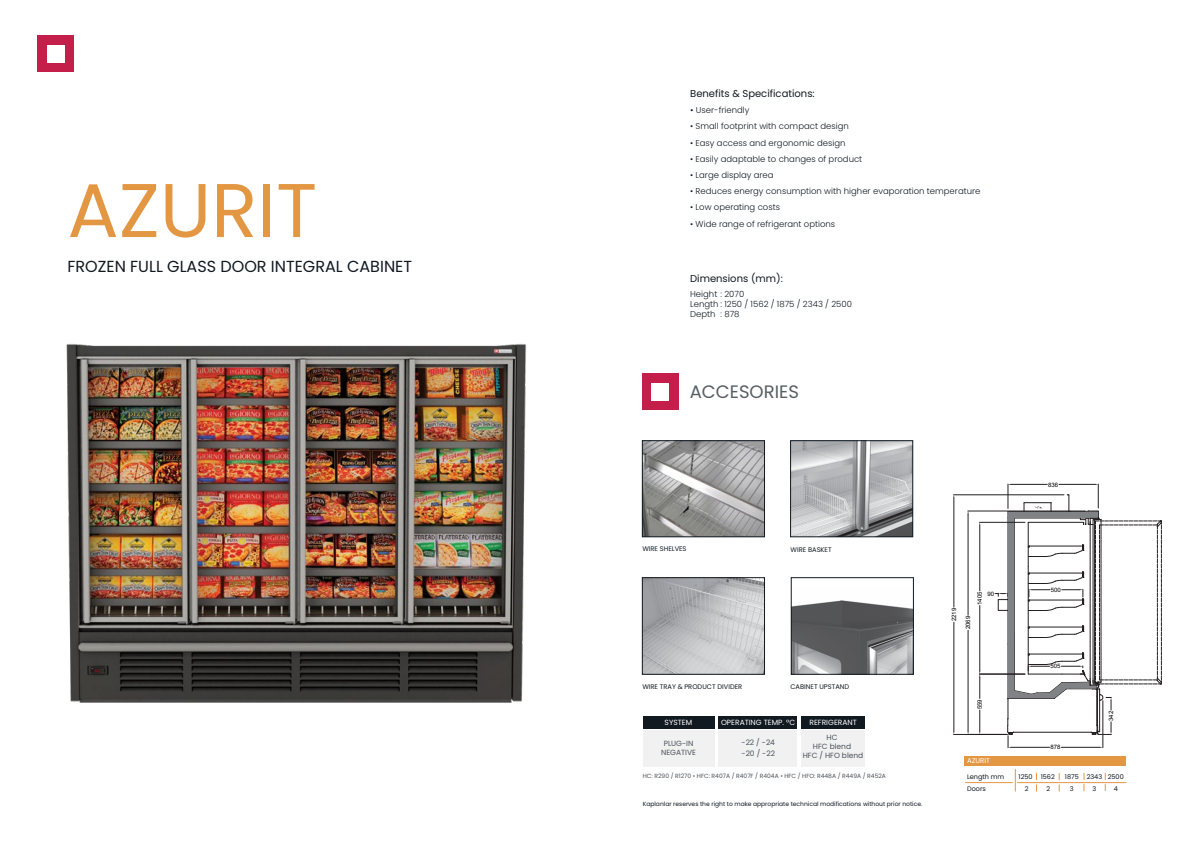
<style>
.page{position:relative;width:1191px;height:842px;background:#fff}
.page>*{position:absolute;margin:0;border:0;box-sizing:border-box;transform-origin:0 0}
.t1{font:76px "Poppins";color:#e49742}
.t2{font:18px "Poppins";color:#575e62}
.t3{font:16px "Poppins";color:#111921}
.t4{font:10px "Poppins";color:#111921}
.t5{font:300 8.5px/10.2px "Poppins";color:#111921}
.t6{font:7.5px/9px "Poppins";color:#4c5258;text-align:center}
.t7{font:7.5px "Poppins";color:#fff}
.t8{font:7px "Poppins";color:#fff}
.t9{font:6.7px "Poppins";color:#111921}
.t10{font:6.5px "Poppins";color:#111921}
.t11{font:6px "Poppins";color:#111921}
.t12{font:6px "Poppins";color:#4c5258}
.t13{font:6px "Arial";color:#010101}
.s1{font-weight:400}
</style>
<div class="page">
<div style="left:642px;top:374px;width:36px;height:36px;background:#c41f4b"></div>
<div style="left:651px;top:383px;width:18px;height:18px;background:#fff"></div>
<div style="left:38px;top:36px;width:36px;height:36px;background:#c41f4b"></div>
<div style="left:47px;top:45px;width:17px;height:17px;background:#fff"></div>
<img style="left:66px;top:344px;width:460px;height:359px">
<div style="left:965px;top:756px;width:161px;height:9px;background:#e49742"></div>
<svg style="left:1015px;top:769px;width:1px;height:22px"></svg>
<hr style="left:1017px;top:782px;width:109px;height:1px;background:#e49742">
<hr style="left:965px;top:782px;width:47px;height:1px;background:#e49742">
<svg style="left:1083px;top:773px;width:1px;height:18px"></svg>
<svg style="left:1105px;top:773px;width:1px;height:18px"></svg>
<svg style="left:1036px;top:773px;width:1px;height:18px"></svg>
<svg style="left:1059px;top:773px;width:1px;height:18px"></svg>
<div style="left:718px;top:716px;width:79px;height:12px;background:#111921"></div>
<div style="left:718px;top:730px;width:79px;height:37px;background:#f1f1f2"></div>
<div style="left:801px;top:716px;width:63px;height:12px;background:#111921"></div>
<div style="left:801px;top:730px;width:63px;height:37px;background:#f1f1f2"></div>
<div style="left:643px;top:716px;width:71px;height:12px;background:#111921"></div>
<div style="left:643px;top:730px;width:71px;height:37px;background:#f1f1f2"></div>
<hr style="left:967px;top:511px;width:118px;height:1px;background:#231f20">
<hr style="left:968px;top:630px;width:1px;height:101px;background:#231f20">
<hr style="left:968px;top:514px;width:1px;height:101px;background:#231f20">
<hr style="left:953px;top:734px;width:54px;height:1px;background:#231f20">
<hr style="left:953px;top:495px;width:111px;height:1px;background:#231f20">
<hr style="left:953px;top:622px;width:1px;height:109px;background:#231f20">
<hr style="left:953px;top:498px;width:1px;height:109px;background:#231f20">
<svg style="left:979px;top:484px;width:183px;height:264px"></svg>
<img style="left:644px;top:442px;width:119px;height:93px">
<div style="left:642px;top:440px;width:123px;height:97px;border:1px solid #111921"></div>
<img style="left:792px;top:442px;width:119px;height:93px">
<div style="left:790px;top:440px;width:123px;height:97px;border:1px solid #111921"></div>
<img style="left:644px;top:579px;width:119px;height:94px">
<div style="left:642px;top:577px;width:123px;height:98px;border:1px solid #111921"></div>
<img style="left:793px;top:600px;width:118px;height:73px">
<div style="left:791px;top:577px;width:122px;height:98px;border:1px solid #111921"></div>
<h1 class="t1" style="left:67px;top:166px;width:251px">AZURIT</h1>
<h3 class="t3" style="left:67px;top:257px;width:346px">FROZEN FULL GLASS DOOR INTEGRAL CABINET</h3>
<p class="t4" style="left:690px;top:88px;width:126px">Benefits &amp; Specifications:</p>
<p class="t5" style="left:690px;top:105px;width:61px"><span class="s1">•</span> User-friendly</p>
<p class="t5" style="left:690px;top:121px;width:160px">• Small footprint with compact design</p>
<p class="t5" style="left:690px;top:138px;width:157px">• Easy access and ergonomic design</p>
<p class="t5" style="left:690px;top:154px;width:174px">• Easily adaptable to changes of product</p>
<p class="t5" style="left:690px;top:170px;width:85px">• Large display area</p>
<p class="t5" style="left:690px;top:186px;width:292px">• Reduces energy consumption with higher evaporation temperature</p>
<p class="t5" style="left:690px;top:202px;width:91px">• Low operating costs</p>
<p class="t5" style="left:690px;top:219px;width:147px">• Wide range of refrigerant options</p>
<p class="t4" style="left:690px;top:273px;width:94px">Dimensions (mm):</p>
<p class="t5" style="left:690px;top:289px;width:163px">Height : 2070<br>Length : 1250 / 1562 / 1875 / 2343 / 2500<br>Depth : 878</p>
<h2 class="t2" style="left:690px;top:381px;width:111px">ACCESORIES</h2>
<p class="t9" style="left:642px;top:545px;width:46px">WIRE SHELVES</p>
<p class="t9" style="left:790px;top:546px;width:43px">WIRE BASKET</p>
<p class="t9" style="left:642px;top:683px;width:101px">WIRE TRAY &amp; PRODUCT DIVIDER</p>
<p class="t9" style="left:790px;top:683px;width:60px">CABINET UPSTAND</p>
<p class="t7" style="left:664px;top:718px;width:29px">SYSTEM</p>
<p class="t7" style="left:721px;top:718px;width:76px">OPERATING TEMP. ºC</p>
<p class="t6" style="left:661px;top:739px;width:36px">PLUG-IN<br>NEGATIVE</p>
<p class="t7" style="left:809px;top:718px;width:49px">REFRIGERANT</p>
<p class="t6" style="left:802px;top:733px;width:62px">HC<br>HFC blend<br>HFC / HFO blend</p>
<p class="t12" style="left:643px;top:772px;width:245px">HC: R290 / R1270 • HFC: R407A / R407F / R404A • HFC / HFO: R448A / R449A / R452A</p>
<p class="t11" style="left:643px;top:801px;width:281px">Kaplanlar reserves the right to make appropriate technical modifications without prior notice.</p>
<p class="t6" style="left:741px;top:736px;width:35px;line-height:11.4px;text-align:left">-22 / -24 -20 / -22</p>
<p class="t13" style="left:1048px;top:480px;width:12px">836</p>
<p class="t13" style="left:950px;top:621px;width:15px;rotate:-90deg">2219</p>
<p class="t13" style="left:987px;top:590px;width:8px">90</p>
<p class="t13" style="left:976px;top:605px;width:15px;rotate:-90deg">1405</p>
<p class="t13" style="left:964px;top:629px;width:15px;rotate:-90deg">2069</p>
<p class="t13" style="left:1050px;top:586px;width:12px">500</p>
<p class="t13" style="left:976px;top:709px;width:12px;rotate:-90deg">559</p>
<p class="t13" style="left:1050px;top:662px;width:12px">505</p>
<p class="t13" style="left:1050px;top:743px;width:12px">878</p>
<p class="t13" style="left:1107px;top:721px;width:12px;rotate:-90deg">342</p>
<p class="t8" style="left:967px;top:756px;width:24px">AZURIT</p>
<p class="t10" style="left:967px;top:773px;width:39px">Length mm</p>
<p class="t10" style="left:1018px;top:773px;width:38px">1250 1562</p>
<p class="t10" style="left:1065px;top:773px;width:60px">1875 2343 2500</p>
<p class="t10" style="left:967px;top:785px;width:20px">Doors</p>
<p class="t10" style="left:1025px;top:785px;width:5px">2</p>
<p class="t10" style="left:1046px;top:785px;width:5px">2</p>
<p class="t10" style="left:1070px;top:785px;width:5px">3</p>
<p class="t10" style="left:1092px;top:785px;width:5px">3</p>
<p class="t10" style="left:1113px;top:785px;width:6px">4</p>
</div>
